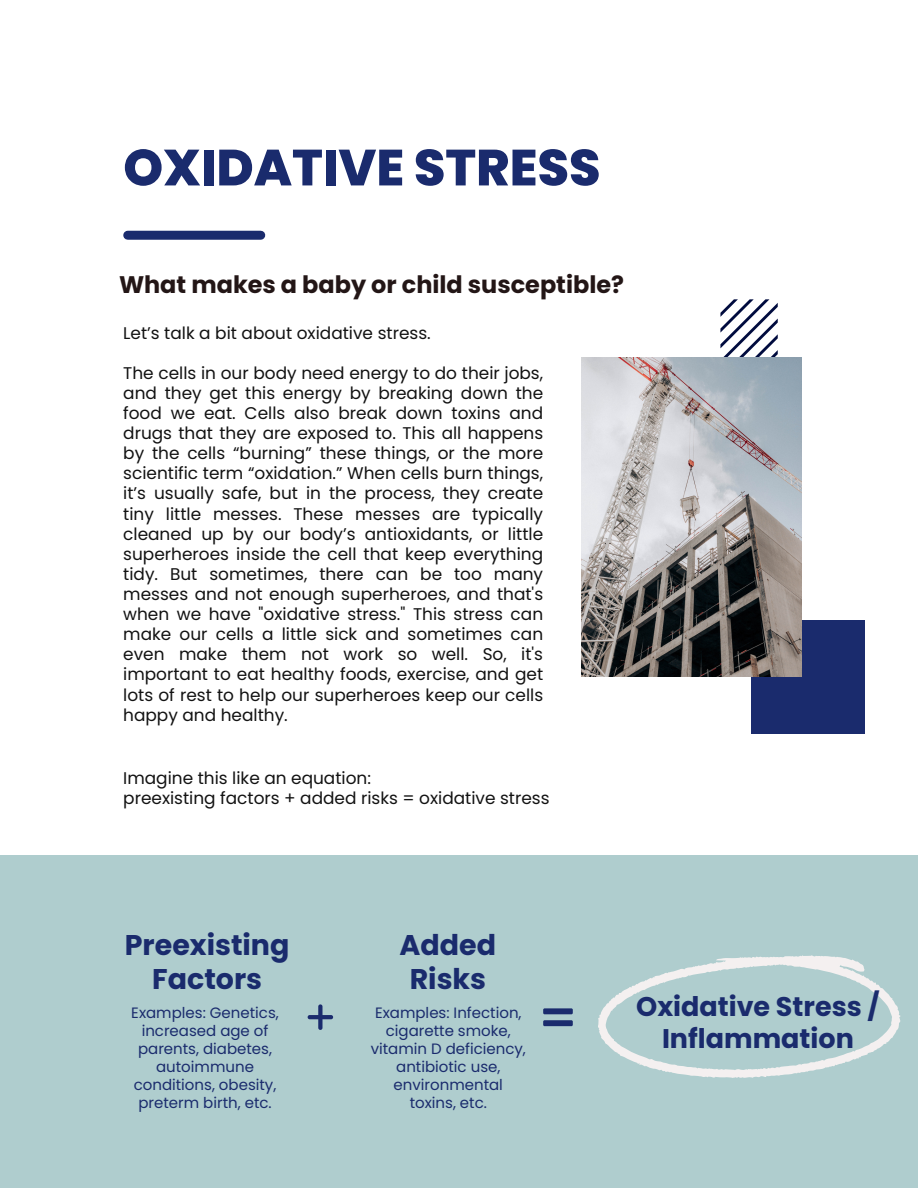
<style>
.page{position:relative;width:918px;height:1188px;background:#fff}
.page>*{position:absolute;margin:0;border:0;box-sizing:border-box;transform-origin:0 0}
.t1{font:800 50.85px "Poppins";color:#1a2b6d}
.t2{font:700 28.5px/33.8px "Poppins";color:#1a2b6d;text-align:center}
.t3{font:700 27px/32.7px "Poppins";color:#1a2b6d;text-align:center}
.t4{font:700 24px "Poppins";color:#231616}
.t5{font:16.95px/20.1px "Poppins";color:#121212;text-align:justify}
.t6{font:15px/18px "Poppins";color:#1a2b6d;text-align:center}
</style>
<div class="page">
<div style="left:128px;top:231px;width:133px;height:9px;background:#1a2b6d"></div>
<svg style="left:720px;top:299px;width:58px;height:58px"></svg>
<div style="left:0;top:855px;width:918px;height:333px;background:#afcdce"></div>
<svg style="left:308px;top:1004px;width:25px;height:26px"></svg>
<div style="left:543px;top:1008px;width:29px;height:6px;background:#1a2b6d"></div>
<div style="left:543px;top:1020px;width:29px;height:6px;background:#1a2b6d"></div>
<div style="left:751px;top:620px;width:114px;height:114px;background:#1a2b6d"></div>
<img style="left:581px;top:357px;width:221px;height:320px">
<svg style="left:598px;top:955px;width:303px;height:123px"></svg>
<p class="t1" style="left:123px;top:132px;width:479px">OXIDATIVE STRESS</p>
<p class="t4" style="left:119px;top:268px;width:507px">What makes a baby or child susceptible?</p>
<p class="t5" style="left:123px;top:323px;width:309px">Let’s talk a bit about oxidative stress.</p>
<p class="t5" style="left:123px;top:363px;width:421px">The cells in our body need energy to do their jobs, and they get this energy by breaking down the food we eat. Cells also break down toxins and drugs that they are exposed to. This all happens by the cells “burning” these things, or the more scientific term “oxidation.” When cells burn things, it’s usually safe, but in the process, they create tiny little messes. These messes are typically cleaned up by our body’s antioxidants, or little superheroes inside the cell that keep everything tidy. But sometimes, there can be too many messes and not enough superheroes, and that's when we have "oxidative stress." This stress can make our cells a little sick and sometimes can even make them not work so well. So, it's important to eat healthy foods, exercise, and get lots of rest to help our superheroes keep our cells happy and healthy.</p>
<p class="t5" style="left:123px;top:768px;width:249px">Imagine this like an equation:</p>
<p class="t5" style="left:123px;top:788px;width:428px">preexisting factors + added risks = oxidative stress</p>
<p class="t2" style="left:125px;top:928px;width:166px">Preexisting<br>Factors</p>
<p class="t6" style="left:131px;top:1004px;width:149px">Examples: Genetics, increased age of parents, diabetes, autoimmune conditions, obesity, preterm birth, etc.</p>
<p class="t2" style="left:400px;top:928px;width:98px">Added<br>Risks</p>
<p class="t6" style="left:371px;top:1004px;width:157px">Examples: Infection, cigarette smoke, vitamin D deficiency, antibiotic use, environmental toxins, etc.</p>
<p class="t3" style="left:636px;top:990px;width:245px">Oxidative Stress /<br>Inflammation</p>
</div>
